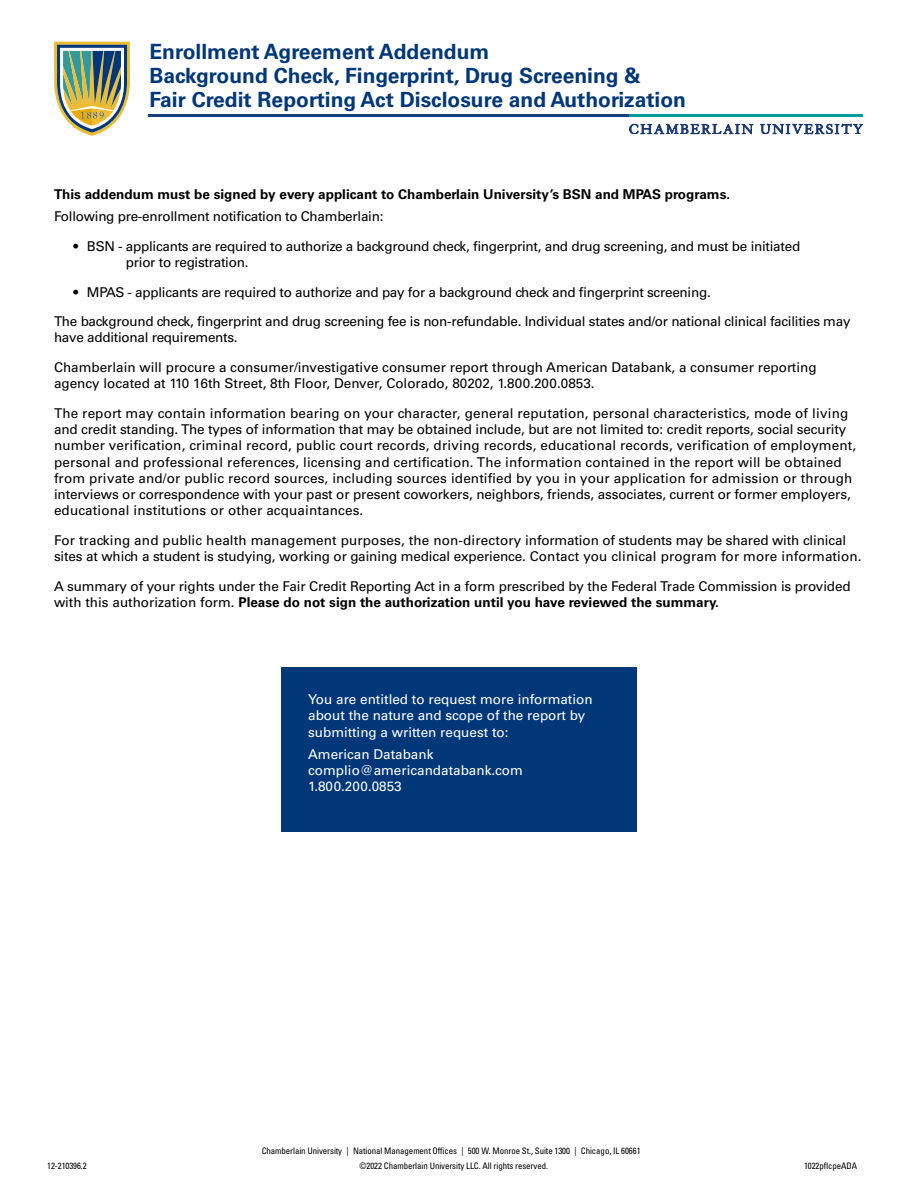
<style>
.page{position:relative;width:918px;height:1188px;background:#fff}
.page>*{position:absolute;margin:0;border:0;box-sizing:border-box;transform-origin:0 0}
.t1{font:700 21px/24px "Univers LT Pro 65";color:#003778}
.P_-_Body{font:13.5px/16.2px "Univers LT Pro 55 Roman";letter-spacing:-.01em;color:#000}
.P_-_Body-2{font:13.5px/16.2px "Univers LT Pro 55 Roman";letter-spacing:.01em;color:#000}
.t2{font:13.5px/16.2px "Univers LT Pro 55 Roman";color:#fff}
.P_-_Bold_Body{font:700 13.5px "Univers LT Pro 65";color:#000}
.t3{font:condensed 9px "Univers LT Pro";letter-spacing:-.005em;color:#000}
.s1{font-family:"Univers LT Pro 65";font-weight:700}
</style>
<div class="page">
<hr style="left:148px;top:114px;width:715px;height:3px;background:#15407c">
<hr style="left:629px;top:114px;width:234px;height:3px;background:#009b9b">
<svg style="left:54px;top:42px;width:76px;height:94px"></svg>
<svg style="left:629px;top:124px;width:124px;height:10px"></svg>
<svg style="left:760px;top:124px;width:103px;height:10px"></svg>
<div style="left:281px;top:667px;width:356px;height:165px;background:#003778"></div>
<h1 class="t1" style="left:149px;top:38px;width:538px">Enrollment Agreement Addendum<br>Background Check, Fingerprint, Drug Screening &amp;<br>Fair Credit Reporting Act Disclosure and Authorization</h1>
<p class="P_-_Bold_Body" style="left:54px;top:185px;width:678px">This addendum must be signed by every applicant to Chamberlain University’s BSN and MPAS programs.</p>
<p class="P_-_Body" style="left:54px;top:207px;width:331px">Following pre-enrollment notification to Chamberlain:</p>
<p class="P_-_Body" style="left:126px;top:237px;width:676px;text-indent:-52px">• BSN - applicants are required to authorize a background check, fingerprint, and drug screening, and must be initiated prior to registration.</p>
<p class="P_-_Body" style="left:73px;top:283px;width:639px">• MPAS - applicants are required to authorize and pay for a background check and fingerprint screening.</p>
<p class="P_-_Body" style="left:54px;top:313px;width:798px">The background check, fingerprint and drug screening fee is non-refundable. Individual states and/or national clinical facilities may have additional requirements.</p>
<p class="P_-_Body" style="left:54px;top:359px;width:764px">Chamberlain will procure a consumer/investigative consumer report through American Databank, a consumer reporting agency located at 110 16th Street, 8th Floor, Denver, Colorado, 80202, 1.800.200.0853.</p>
<p class="P_-_Body-2" style="left:54px;top:405px;width:804px">The report may contain information bearing on your character, general reputation, personal characteristics, mode of living and credit standing. The types of information that may be obtained include, but are not limited to: credit reports, social security number verification, criminal record, public court records, driving records, educational records, verification of employment, personal and professional references, licensing and certification. The information contained in the report will be obtained from private and/or public record sources, including sources identified by you in your application for admission or through interviews or correspondence with your past or present coworkers, neighbors, friends, associates, current or former employers, educational institutions or other acquaintances.</p>
<p class="P_-_Body" style="left:54px;top:531px;width:809px">For tracking and public health management purposes, the non-directory information of students may be shared with clinical sites at which a student is studying, working or gaining medical experience. Contact you clinical program for more information.</p>
<p class="P_-_Body" style="left:54px;top:577px;width:798px">A summary of your rights under the Fair Credit Reporting Act in a form prescribed by the Federal Trade Commission is provided with this authorization form. <span class="s1">Please do not sign the authorization until you have reviewed the summary.</span></p>
<p class="t2" style="left:308px;top:691px;width:286px">You are entitled to request more information about the nature and scope of the report by submitting a written request to:</p>
<p class="t2" style="left:308px;top:745px;width:216px">American Databank complio@americandatabank.com<br>1.800.200.0853</p>
<p class="t3" style="left:262px;top:1145px;width:380px">Chamberlain University | National Management Offices | 500 W. Monroe St., Suite 1300 | Chicago, IL 60661</p>
<p class="t3" style="left:47px;top:1160px;width:41px">12-210396.2</p>
<p class="t3" style="left:360px;top:1160px;width:190px">©2022 Chamberlain University LLC. All rights reserved.</p>
<p class="t3" style="left:804px;top:1160px;width:55px">1022pflcpeADA</p>
</div>
